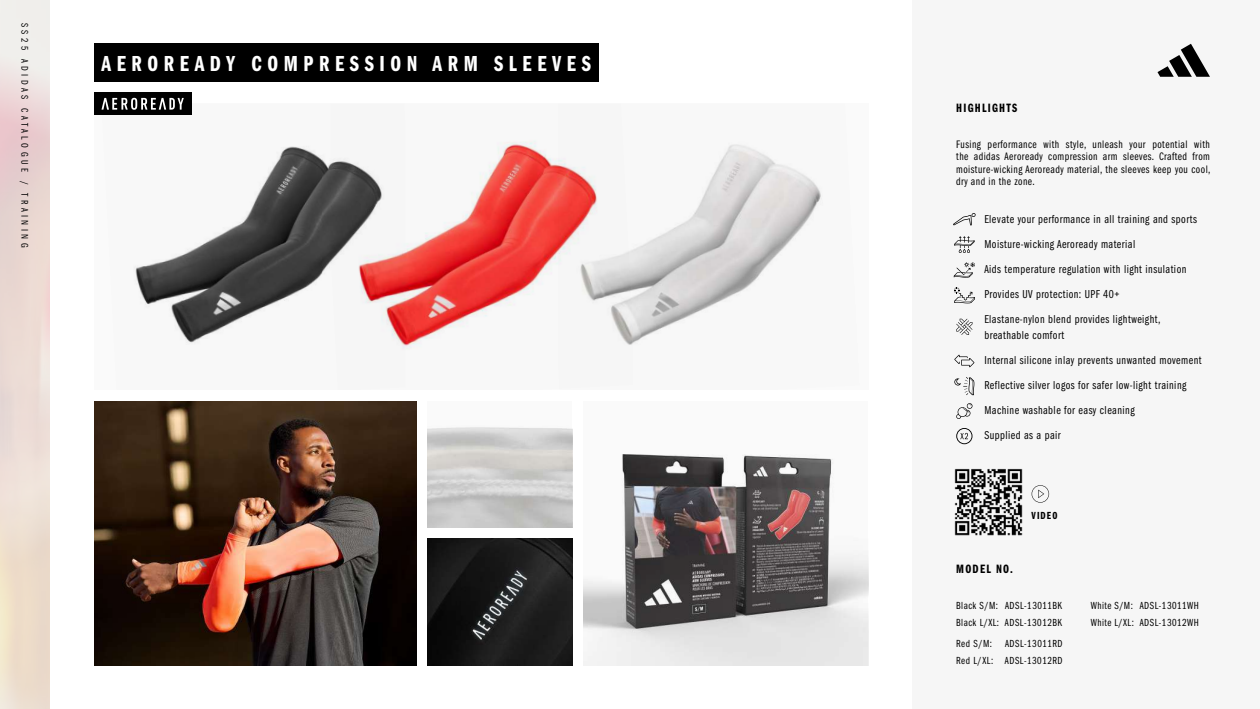
<style>
.page{position:relative;width:1260px;height:709px;background:#fff}
.page>*{position:absolute;margin:0;border:0;box-sizing:border-box;transform-origin:0 0}
.t1{font:22.5px "ITC Franklin Gothic Std Dm Cp";letter-spacing:.25em;color:#fff}
.t2{font:12.5px "ITC Franklin Gothic Std Dm Cp";letter-spacing:.1em;color:#000}
.t3{font:11.88px/25px "ITC Franklin Gothic Std Bk Cp";letter-spacing:.04em;color:#000}
.t4{font:11.25px/12.5px "ITC Franklin Gothic Std Bk Cp";letter-spacing:.04em;color:#000;text-align:justify}
.t5{font:10.62px/16.9px "ITC Franklin Gothic Std Bk Cp";letter-spacing:.05em;color:#000}
.t6{font:10.62px "ITC Franklin Gothic Std Dm Cp";letter-spacing:.1em;color:#000}
.t7{font:10px "ITC Franklin Gothic Std Bk Cp";letter-spacing:.35em;color:#000}
</style>
<div class="page">
<svg style="left:0;top:0;width:50px;height:709px;fill:#ecdcd3"></svg>
<div style="left:912px;top:0;width:348px;height:709px;background:#f6f6f6"></div>
<svg style="left:1158px;top:44px;width:52px;height:33px"></svg>
<img style="left:94px;top:401px;width:322px;height:264px">
<img style="left:584px;top:454px;width:284px;height:211px">
<img style="left:133px;top:104px;width:198px;height:241px">
<img style="left:331px;top:140px;width:227px;height:211px">
<img style="left:558px;top:143px;width:265px;height:203px">
<svg style="left:427px;top:401px;width:145px;height:126px"></svg>
<img style="left:427px;top:539px;width:145px;height:126px">
<div style="left:94px;top:44px;width:505px;height:38px;background:#000"></div>
<div style="left:94px;top:93px;width:97px;height:22px;background:#000"></div>
<svg style="left:102px;top:98px;width:82px;height:12px"></svg>
<svg style="left:956px;top:403px;width:16px;height:16px"></svg>
<svg style="left:953px;top:213px;width:23px;height:12px"></svg>
<svg style="left:956px;top:319px;width:16px;height:16px"></svg>
<svg style="left:956px;top:428px;width:16px;height:16px"></svg>
<svg style="left:954px;top:355px;width:20px;height:12px"></svg>
<svg style="left:954px;top:377px;width:20px;height:18px"></svg>
<svg style="left:954px;top:236px;width:21px;height:17px"></svg>
<svg style="left:954px;top:262px;width:21px;height:16px"></svg>
<svg style="left:954px;top:287px;width:21px;height:16px"></svg>
<img style="left:954px;top:468px;width:69px;height:68px">
<svg style="left:1032px;top:485px;width:17px;height:17px"></svg>
<p class="t7" style="left:30px;top:23px;width:226px;rotate:90deg">SS25 ADIDAS CATALOGUE / TRAINING</p>
<h1 class="t1" style="left:102px;top:51px;width:491px">AEROREADY COMPRESSION ARM SLEEVES</h1>
<p class="t2" style="left:956px;top:101px;width:63px">HIGHLIGHTS</p>
<p class="t4" style="left:956px;top:138px;width:256px">Fusing performance with style, unleash your potential with the adidas Aeroready compression arm sleeves. Crafted from moisture-wicking Aeroready material, the sleeves keep you cool, dry and in the zone.</p>
<p class="t3" style="left:984px;top:207px;width:214px">Elevate your performance in all training and sports Moisture-wicking Aeroready material<br>Aids temperature regulation with light insulation Provides UV protection: UPF 40+<br>Elastane-nylon blend provides lightweight,</p>
<p class="t3" style="left:984px;top:323px;width:219px">breathable comfort<br>Internal silicone inlay prevents unwanted movement Reflective silver logos for safer low-light training Machine washable for easy cleaning<br>Supplied as a pair</p>
<p class="t6" style="left:1032px;top:510px;width:27px">VIDEO</p>
<p class="t2" style="left:956px;top:562px;width:58px">MODEL NO.</p>
<p class="t5" style="left:956px;top:597px;width:107px">Black S/M: ADSL-13011BK<br>Black L/XL: ADSL-13012BK</p>
<p class="t5" style="left:956px;top:635px;width:108px">Red S/M: ADSL-13011RD<br>Red L/XL: ADSL-13012RD</p>
<p class="t5" style="left:1091px;top:597px;width:110px">White S/M: ADSL-13011WH<br>White L/XL: ADSL-13012WH</p>
</div>
